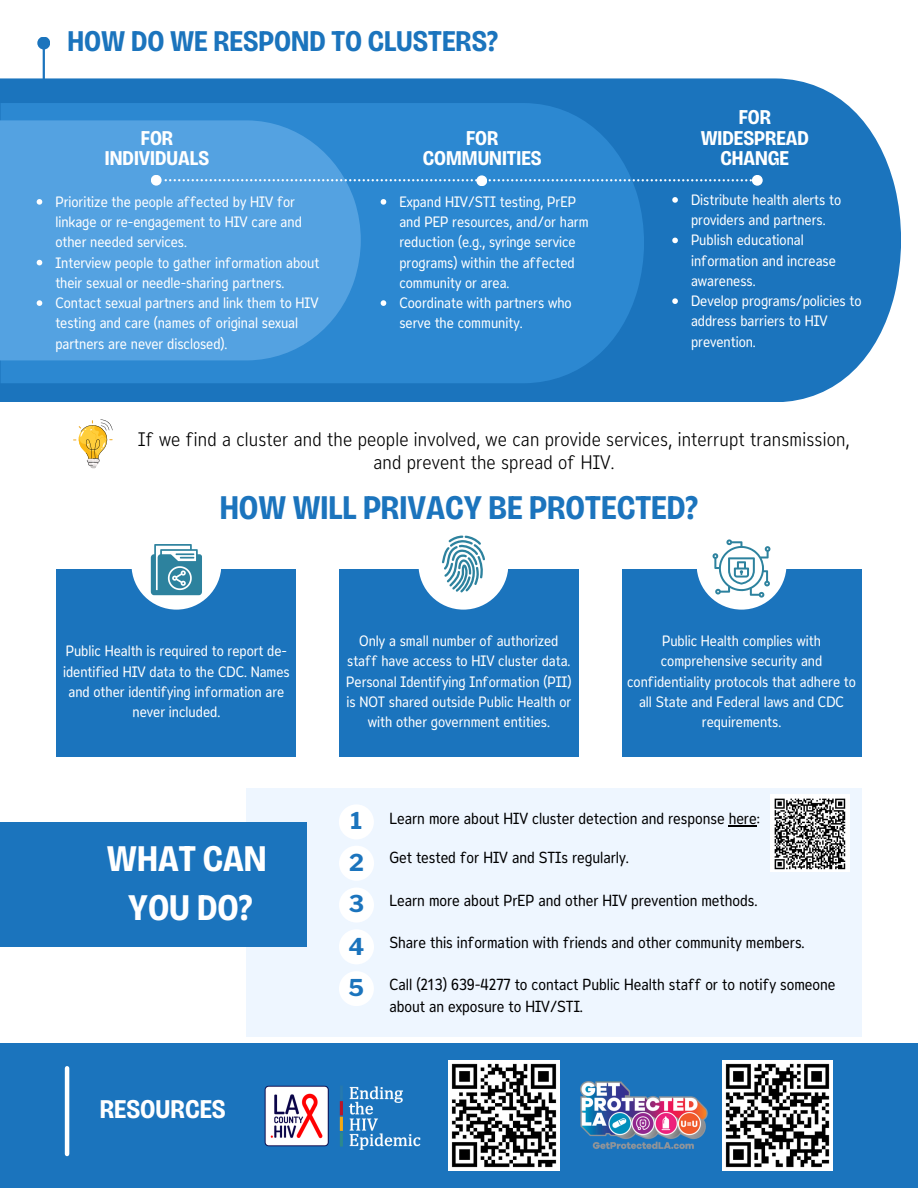
<style>
.page{position:relative;width:918px;height:1188px;background:#fff}
.page>*{position:absolute;margin:0;border:0;box-sizing:border-box;transform-origin:0 0}
.t1{font:700 semi-condensed 37.5px/48.3px "Bricolage Grotesque 36 pt";color:#fff;text-align:center}
.t2{font:700 semi-condensed 34.5px "Bricolage Grotesque 36 pt";color:#1b74bd}
.t3{font:700 semi-condensed 30px "Bricolage Grotesque 36 pt";color:#1b74bd}
.t4{font:700 semi-condensed 27px "Bricolage Grotesque 36 pt";color:#fff}
.t5{font:700 23.1px "Libre Franklin";color:#1b74bd}
.t6{font:700 22.95px "Libre Franklin";color:#1b74bd}
.t7{font:700 semi-condensed 21px/20.2px "Bricolage Grotesque 36 pt";color:#fff;text-align:center}
.t8{font:19.5px/22.5px "Opun Mai 300 Semi Cond";letter-spacing:.01em;color:#000;text-align:center}
.t9{font:semi-condensed 16.05px/21.1px "Opun Mai";color:#000}
.t10{font:semi-condensed 15px/20.2px "Opun Mai";color:#fff}
</style>
<div class="page">
<div style="left:56px;top:570px;width:240px;height:187px;background:#1b74bd"></div>
<div style="left:339px;top:570px;width:240px;height:187px;background:#1b74bd"></div>
<div style="left:622px;top:570px;width:240px;height:187px;background:#1b74bd"></div>
<div style="left:0;top:1043px;width:918px;height:145px;background:#1b74bd"></div>
<hr style="left:65px;top:1068px;width:4px;height:86px;background:#fff">
<div style="left:246px;top:788px;width:615px;height:249px;background:#eef6ff"></div>
<svg style="left:729px;top:825px;width:28px;height:1px"></svg>
<div style="left:0;top:822px;width:176px;height:124px;background:#1b74bd"></div>
<div style="left:67px;top:822px;width:240px;height:124px;background:#1b74bd"></div>
<svg style="left:0;top:78px;width:901px;height:324px;background:#2c7ec2"></svg>
<svg style="left:1px;top:103px;width:643px;height:280px;background:#2a86cf"></svg>
<hr style="left:43px;top:47px;width:2px;height:39px;background:#1b74bd">
<div style="left:131px;top:520px;width:90px;height:90px;background:#fff;border-radius:50%"></div>
<div style="left:418px;top:520px;width:90px;height:90px;background:#fff;border-radius:50%"></div>
<div style="left:697px;top:520px;width:90px;height:90px;background:#fff;border-radius:50%"></div>
<svg style="left:713px;top:539px;width:57px;height:59px"></svg>
<svg style="left:442px;top:536px;width:43px;height:56px"></svg>
<svg style="left:151px;top:544px;width:51px;height:51px"></svg>
<div style="left:339px;top:804px;width:35px;height:35px;background:#fff;border-radius:50%"></div>
<div style="left:339px;top:846px;width:35px;height:35px;background:#fff;border-radius:50%"></div>
<div style="left:339px;top:888px;width:35px;height:35px;background:#fff;border-radius:50%"></div>
<div style="left:339px;top:929px;width:35px;height:35px;background:#fff;border-radius:50%"></div>
<div style="left:339px;top:971px;width:35px;height:35px;background:#fff;border-radius:50%"></div>
<img style="left:449px;top:1061px;width:110px;height:110px">
<img style="left:722px;top:1061px;width:111px;height:110px">
<svg style="left:0;top:120px;width:361px;height:240px;background:#51a0df"></svg>
<div style="left:37px;top:37px;width:13px;height:12px;background:#1b74bd;border-radius:50%"></div>
<svg style="left:165px;top:179px;width:587px;height:2px"></svg>
<div style="left:151px;top:175px;width:11px;height:11px;background:#fff;border-radius:50%"></div>
<div style="left:476px;top:175px;width:11px;height:11px;background:#fff;border-radius:50%"></div>
<div style="left:752px;top:175px;width:11px;height:11px;background:#fff;border-radius:50%"></div>
<svg style="left:73px;top:419px;width:40px;height:50px"></svg>
<img style="left:580px;top:1082px;width:127px;height:67px">
<img style="left:771px;top:795px;width:79px;height:76px">
<img style="left:264px;top:1085px;width:157px;height:65px">
<svg style="left:37px;top:199px;width:5px;height:6px"></svg>
<svg style="left:37px;top:260px;width:5px;height:5px"></svg>
<svg style="left:37px;top:300px;width:5px;height:6px"></svg>
<svg style="left:381px;top:199px;width:5px;height:6px"></svg>
<svg style="left:381px;top:300px;width:5px;height:6px"></svg>
<svg style="left:672px;top:197px;width:6px;height:6px"></svg>
<svg style="left:672px;top:238px;width:6px;height:5px"></svg>
<svg style="left:672px;top:298px;width:6px;height:6px"></svg>
<p class="t3" style="left:68px;top:24px;width:432px">HOW DO WE RESPOND TO CLUSTERS?</p>
<p class="t7" style="left:105px;top:128px;width:106px">FOR<br>INDIVIDUALS</p>
<p class="t7" style="left:423px;top:128px;width:120px">FOR<br>COMMUNITIES</p>
<p class="t10" style="left:55px;top:192px;width:248px">Prioritize the people affected by HIV for linkage or re-engagement to HIV care and other needed services.</p>
<p class="t10" style="left:55px;top:252px;width:266px">Interview people to gather information about their sexual or needle-sharing partners.</p>
<p class="t10" style="left:55px;top:293px;width:265px">Contact sexual partners and link them to HIV testing and care (names of original sexual partners are never disclosed).</p>
<p class="t10" style="left:399px;top:192px;width:191px">Expand HIV/STI testing, PrEP and PEP resources, and/or harm reduction (e.g., syringe service programs) within the affected community or area.</p>
<p class="t10" style="left:399px;top:293px;width:174px">Coordinate with partners who serve the community.</p>
<p class="t7" style="left:701px;top:107px;width:110px">FOR<br>WIDESPREAD<br>CHANGE</p>
<p class="t10" style="left:691px;top:190px;width:152px">Distribute health alerts to providers and partners.</p>
<h1 class="t10" style="left:691px;top:230px;width:146px">Publish educational information and increase awareness.</h1>
<p class="t10" style="left:691px;top:291px;width:172px">Develop programs/policies to address barriers to HIV prevention.</p>
<p class="t8" style="left:138px;top:428px;width:713px">If we find a cluster and the people involved, we can provide services, interrupt transmission, and prevent the spread of HIV.</p>
<p class="t2" style="left:220px;top:487px;width:480px">HOW WILL PRIVACY BE PROTECTED?</p>
<h2 class="t10" style="left:63px;top:641px;width:228px;text-align:center">Public Health is required to report de&shy;identified HIV data to the CDC. Names and other identifying information are never included.</h2>
<h3 class="t10" style="left:346px;top:631px;width:227px;text-align:center">Only a small number of authorized staff have access to HIV cluster data.<br>Personal Identifying Information (PII) is NOT shared outside Public Health or with other government entities.</h3>
<p class="t10" style="left:627px;top:631px;width:230px;text-align:center">Public Health complies with comprehensive security and confidentiality protocols that adhere to all State and Federal laws and CDC requirements.</p>
<p class="t1" style="left:107px;top:835px;width:161px">WHAT CAN<br>YOU DO?</p>
<p class="t4" style="left:100px;top:1093px;width:128px">RESOURCES</p>
<p class="t5" style="left:350px;top:807px;width:13px">1</p>
<p class="t5" style="left:349px;top:849px;width:16px">2</p>
<p class="t5" style="left:349px;top:890px;width:17px">3</p>
<p class="t5" style="left:349px;top:932px;width:17px">4</p>
<h4 class="t6" style="left:349px;top:974px;width:17px">5</h4>
<p class="t9" style="left:390px;top:808px;width:372px">Learn more about HIV cluster detection and response here:</p>
<h3 class="t9" style="left:390px;top:847px;width:241px">Get tested for HIV and STIs regularly.</h3>
<h3 class="t9" style="left:390px;top:890px;width:369px">Learn more about PrEP and other HIV prevention methods.</h3>
<p class="t9" style="left:390px;top:932px;width:417px">Share this information with friends and other community members.</p>
<p class="t9" style="left:390px;top:974px;width:447px">Call (213) 639-4277 to contact Public Health staff or to notify someone about an exposure to HIV/STI.</p>
</div>
